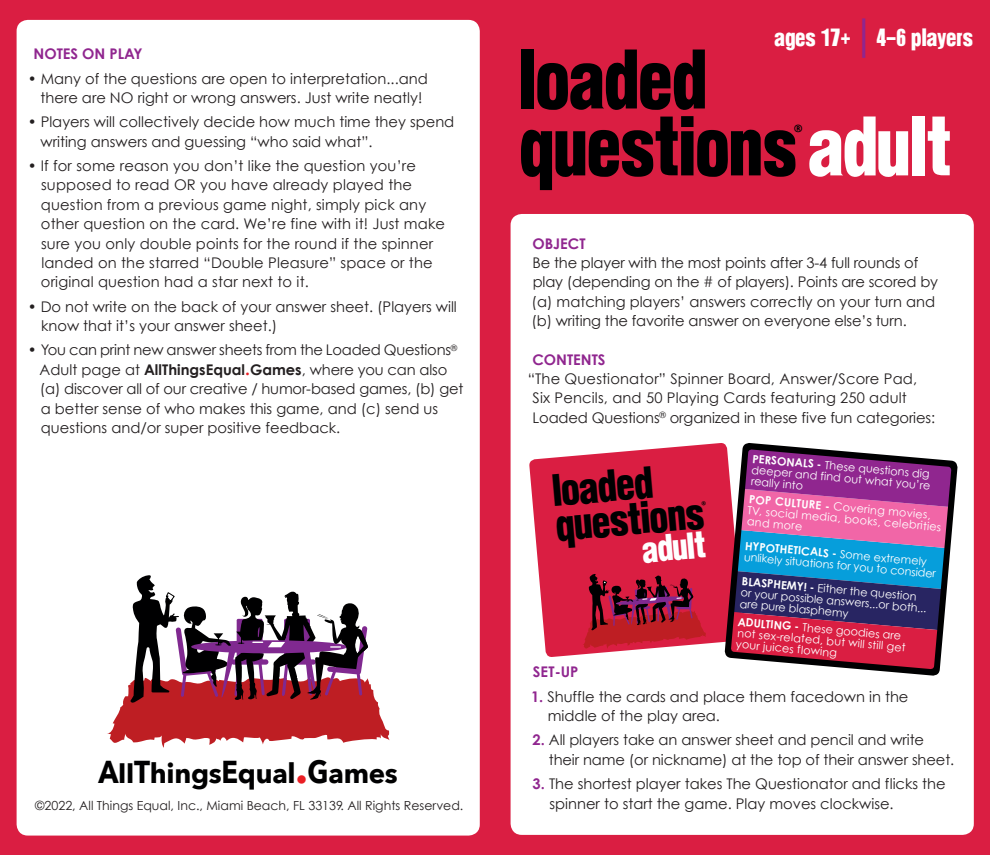
<style>
.page{position:relative;width:990px;height:855px;background:#da1e42}
.page>*{position:absolute;margin:0;border:0;box-sizing:border-box;transform-origin:0 0}
.t1{font:70.88px/67px "suede";letter-spacing:.005em;color:#000001;scale:1.11 1}
.t2{font:46.75px "suede";color:#90268f;scale:.5 1}
.t3{font:38px/35.2px "suede";color:#000001;scale:1.11 1}
.t4{font:31.5px "suede";color:#fff;scale:1.11 1}
.t5{font:700 27.5px "Avenir Next";letter-spacing:-.01em;color:#000001}
.t6{font:21px "suede";letter-spacing:.01em;color:#fff;scale:1.11 1}
.t7{font:700 19.12px "Agenda";color:#000001}
.t8{font:14.75px/19.4px "Century Gothic";color:#231f20}
.t9{font:700 14.75px "Century Gothic";color:#90268f}
.t10{font:12.5px "Century Gothic";color:#231f20}
.t11{font:11.25px/11.2px "Century Gothic";color:#fff}
.s1{font-weight:700}
.s2{font-weight:700;font-size:17.62px;color:#ea1e24}
.s3{font-size:31.62px}
.s4{font-size:26.12px}
.s5{font-size:41.25px;color:#ea1e24}
.s6{color:#fff}
.s7{font-weight:700;color:#90268f}
</style>
<div class="page">
<div style="left:17px;top:20px;width:463px;height:816px;background:#fff"></div>
<div style="left:511px;top:214px;width:463px;height:621px;background:#fff;border-radius:11px"></div>
<svg style="left:529px;top:443px;width:195px;height:214px;background:#df3c5b"></svg>
<svg style="left:582px;top:574px;width:124px;height:75px;background:#a31d36"></svg>
<svg style="left:107px;top:575px;width:283px;height:173px;background:#b5828a"></svg>
<svg style="left:724px;top:443px;width:234px;height:233px;background:#895488"></svg>
<svg style="left:702px;top:501px;width:4px;height:5px"></svg>
<p class="t9" style="left:33px;top:45px;width:111px">NOTES ON PLAY</p>
<p class="t8" style="left:28px;top:68px;width:402px;text-align:center">• Many of the questions are open to interpretation...and there are NO right or wrong answers. Just write neatly!</p>
<p class="t8" style="left:41px;top:112px;width:415px;text-indent:-13px">• Players will collectively decide how much time they spend writing answers and guessing “who said what”.</p>
<p class="t8" style="left:41px;top:156px;width:406px;text-indent:-13px">• If for some reason you don’t like the question you’re supposed to read OR you have already played the question from a previous game night, simply pick any other question on the card. We’re fine with it! Just make sure you only double points for the round if the spinner landed on the starred “Double Pleasure” space or the original question had a star next to it.</p>
<p class="t8" style="left:41px;top:296px;width:417px;text-indent:-13px">• Do not write on the back of your answer sheet. (Players will know that it’s your answer sheet.)</p>
<p class="t8" style="left:40px;top:340px;width:425px;text-indent:-12px">• You can print new answer sheets from the Loaded Questions<sup>® </sup>Adult page at <span class="s1">AllThingsEqual</span><span class="s2">.</span><span class="s1">Games</span>, where you can also (a) discover all of our creative / humor-based games, (b) get a better sense of who makes this game, and (c) send us questions and/or super positive feedback.</p>
<h3 class="t5" style="left:98px;top:749px;width:301px"><span class="s3">A</span><span class="s4">ll</span><span class="s3">T</span>hings<span class="s3">E</span>qual<span class="s5">.</span><span class="s3">G</span>ames</h3>
<p class="t10" style="left:35px;top:798px;width:430px">©2022, All Things Equal, Inc., Miami Beach, FL 33139. All Rights Reserved.</p>
<h3 class="t6" style="left:775px;top:26px;width:70px">ages 17+</h3>
<h2 class="t2" style="left:861px;top:10px;width:12px">|</h2>
<h3 class="t6" style="left:877px;top:26px;width:88px">4-6 players</h3>
<h1 class="t1" style="left:521px;top:49px;width:391px">loaded questions<span class="s6">adult</span></h1>
<p class="t7" style="left:794px;top:119px;width:10px">®</p>
<p class="t9" style="left:532px;top:234px;width:55px">OBJECT</p>
<p class="t8" style="left:532px;top:253px;width:408px">Be the player with the most points after 3-4 full rounds of play (depending on the # of players). Points are scored by (a) matching players’ answers correctly on your turn and (b) writing the favorite answer on everyone else’s turn.</p>
<p class="t9" style="left:532px;top:350px;width:75px">CONTENTS</p>
<p class="t8" style="left:533px;top:369px;width:404px;text-indent:-5px">“The Questionator” Spinner Board, Answer/Score Pad,<br>Six Pencils, and 50 Playing Cards featuring 250 adult<br>Loaded Questions<sup>®</sup> organized in these five fun categories:</p>
<h3 class="t3" style="left:552px;top:474px;width:135px;rotate:-5deg">loaded questions</h3>
<h3 class="t4" style="left:641px;top:533px;width:59px;rotate:-5deg">ADult</h3>
<p class="t11" style="left:753px;top:453px;width:181px;rotate:5deg"><span class="s1">PERSONALS -</span> These questions dig deeper and find out what you’re really into</p>
<p class="t11" style="left:749px;top:493px;width:196px;rotate:5deg"><span class="s1">POP CULTURE -</span> Covering movies,<br>TV, social media, books, celebrities and more</p>
<p class="t11" style="left:746px;top:540px;width:194px;rotate:5deg"><span class="s1">HYPOTHETICALS -</span> Some extremely unlikely situations for you to consider</p>
<p class="t11" style="left:738px;top:616px;width:171px;rotate:5deg"><span class="s1">ADULTING -</span> These goodies are not sex-related, but will still get your juices flowing</p>
<p class="t11" style="left:742px;top:575px;width:188px;rotate:5deg"><span class="s1">BLASPHEMY! -</span> Either the question or your possible answers...or both... are pure blasphemy</p>
<p class="t9" style="left:533px;top:663px;width:47px">SET-UP</p>
<p class="t8" style="left:548px;top:686px;width:362px;text-indent:-17px"><span class="s7">1.</span> Shuffle the cards and place them facedown in the middle of the play area.</p>
<p class="t8" style="left:549px;top:730px;width:407px;text-indent:-16px"><span class="s7">2.</span> All players take an answer sheet and pencil and write their name (or nickname) at the top of their answer sheet.</p>
<p class="t8" style="left:549px;top:774px;width:398px;text-indent:-17px"><span class="s7">3.</span> The shortest player takes The Questionator and flicks the spinner to start the game. Play moves clockwise.</p>
</div>
